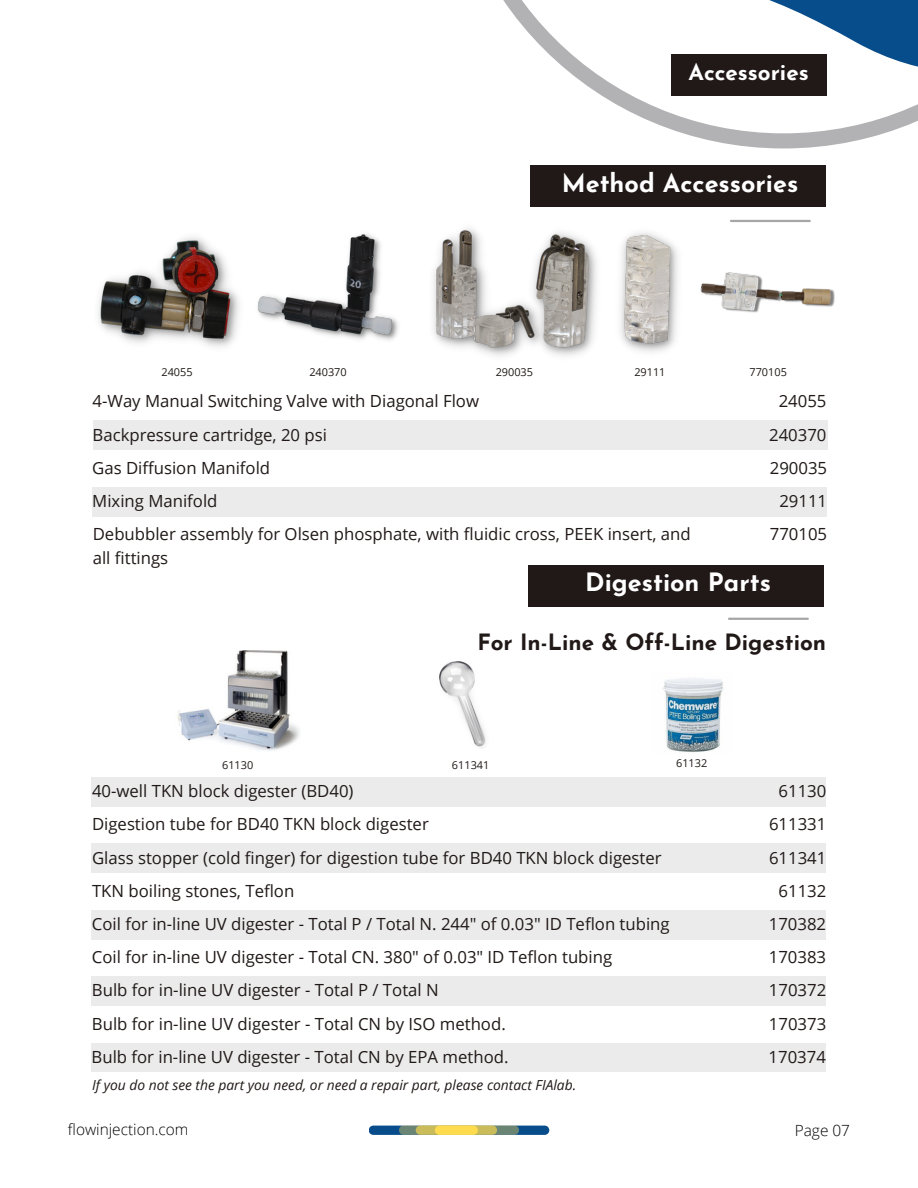
<style>
.page{position:relative;width:918px;height:1188px;background:#fff}
.page>*{position:absolute;margin:0;border:0;box-sizing:border-box;transform-origin:0 0}
.t1{font:700 25.2px "Josefin Sans";color:#fff}
.t2{font:700 22.5px "Josefin Sans";color:#201917}
.t3{font:700 22.5px "Josefin Sans";color:#fff}
.t4{font:16.8px/24px "Open Sans";color:#201917}
.t5{font:300 15.45px "Open Sans";color:#000}
.t6{font:italic 13.8px "Open Sans";color:#201917}
.t7{font:10.95px "Open Sans";color:#201917}
</style>
<div class="page">
<svg style="left:683px;top:133px;width:201px;height:15px;fill:#b2b2b4"></svg>
<div style="left:671px;top:54px;width:155px;height:42px;background:#201917"></div>
<div style="left:530px;top:165px;width:296px;height:42px;background:#201917"></div>
<hr style="left:731px;top:220px;width:79px;height:2px;background:#a6a6a6">
<img style="left:433px;top:228px;width:94px;height:128px">
<img style="left:527px;top:232px;width:70px;height:124px">
<img style="left:620px;top:232px;width:58px;height:120px">
<img style="left:98px;top:237px;width:141px;height:110px">
<img style="left:257px;top:234px;width:141px;height:106px">
<div style="left:92px;top:487px;width:735px;height:29px;background:#ebebec"></div>
<div style="left:93px;top:421px;width:734px;height:29px;background:#ebebec"></div>
<div style="left:528px;top:565px;width:296px;height:41px;background:#201917"></div>
<hr style="left:729px;top:618px;width:79px;height:2px;background:#a6a6a6">
<img style="left:177px;top:650px;width:123px;height:101px">
<img style="left:439px;top:661px;width:47px;height:87px">
<img style="left:662px;top:678px;width:62px;height:74px">
<div style="left:92px;top:977px;width:734px;height:28px;background:#ebebec"></div>
<div style="left:92px;top:910px;width:734px;height:29px;background:#ebebec"></div>
<div style="left:92px;top:1043px;width:734px;height:29px;background:#ebebec"></div>
<div style="left:92px;top:777px;width:734px;height:29px;background:#ebebec"></div>
<div style="left:92px;top:844px;width:734px;height:29px;background:#ebebec"></div>
<img style="left:701px;top:272px;width:134px;height:41px">
<svg style="left:369px;top:1125px;width:180px;height:10px;background:#869775"></svg>
<svg style="left:503px;top:0;width:415px;height:80px"></svg>
<h2 class="t3" style="left:688px;top:63px;width:122px">Accessories</h2>
<p class="t7" style="left:161px;top:364px;width:33px">24055</p>
<p class="t7" style="left:309px;top:364px;width:39px">240370</p>
<h1 class="t1" style="left:562px;top:173px;width:238px">Method Accessories</h1>
<p class="t7" style="left:496px;top:364px;width:39px">290035</p>
<p class="t7" style="left:634px;top:364px;width:33px">29111</p>
<p class="t7" style="left:750px;top:364px;width:39px">770105</p>
<p class="t4" style="left:93px;top:389px;width:388px">4-Way Manual Switching Valve with Diagonal Flow</p>
<p class="t4" style="left:779px;top:389px;width:49px">24055</p>
<p class="t4" style="left:93px;top:422px;width:236px">Backpressure cartridge, 20 psi</p>
<p class="t4" style="left:769px;top:422px;width:59px">240370</p>
<p class="t4" style="left:92px;top:455px;width:179px">Gas Diffusion Manifold</p>
<p class="t4" style="left:770px;top:455px;width:59px">290035</p>
<p class="t4" style="left:92px;top:489px;width:127px">Mixing Manifold</p>
<p class="t4" style="left:779px;top:489px;width:49px">29111</p>
<p class="t4" style="left:93px;top:522px;width:599px">Debubbler assembly for Olsen phosphate, with fluidic cross, PEEK insert, and all fittings</p>
<p class="t4" style="left:770px;top:522px;width:59px">770105</p>
<h1 class="t1" style="left:585px;top:572px;width:187px">Digestion Parts</h1>
<h2 class="t2" style="left:477px;top:634px;width:350px">For In-Line &amp; Off-Line Digestion</h2>
<p class="t7" style="left:222px;top:757px;width:33px">61130</p>
<p class="t7" style="left:452px;top:757px;width:39px">611341</p>
<p class="t7" style="left:676px;top:755px;width:33px">61132</p>
<p class="t4" style="left:92px;top:779px;width:263px">40-well TKN block digester (BD40)</p>
<p class="t4" style="left:779px;top:779px;width:49px">61130</p>
<p class="t4" style="left:92px;top:812px;width:338px">Digestion tube for BD40 TKN block digester</p>
<p class="t4" style="left:769px;top:812px;width:59px">611331</p>
<p class="t4" style="left:92px;top:845px;width:571px">Glass stopper (cold finger) for digestion tube for BD40 TKN block digester</p>
<p class="t4" style="left:769px;top:845px;width:59px">611341</p>
<p class="t4" style="left:92px;top:878px;width:204px">TKN boiling stones, Teflon</p>
<p class="t4" style="left:779px;top:878px;width:49px">61132</p>
<p class="t4" style="left:92px;top:912px;width:579px">Coil for in-line UV digester - Total P / Total N. 244" of 0.03" ID Teflon tubing</p>
<p class="t4" style="left:769px;top:912px;width:59px">170382</p>
<p class="t4" style="left:92px;top:945px;width:522px">Coil for in-line UV digester - Total CN. 380" of 0.03" ID Teflon tubing</p>
<p class="t4" style="left:769px;top:945px;width:59px">170383</p>
<p class="t4" style="left:92px;top:978px;width:348px">Bulb for in-line UV digester - Total P / Total N</p>
<p class="t4" style="left:769px;top:978px;width:59px">170372</p>
<p class="t4" style="left:92px;top:1011px;width:415px">Bulb for in-line UV digester - Total CN by ISO method.</p>
<p class="t4" style="left:769px;top:1011px;width:59px">170373</p>
<p class="t4" style="left:92px;top:1044px;width:418px">Bulb for in-line UV digester - Total CN by EPA method.</p>
<p class="t4" style="left:769px;top:1044px;width:59px">170374</p>
<p class="t6" style="left:92px;top:1075px;width:486px">If you do not see the part you need, or need a repair part, please contact FIAlab.</p>
<p class="t5" style="left:68px;top:1119px;width:122px">flowinjection.com</p>
<p class="t5" style="left:795px;top:1119px;width:57px">Page 07</p>
</div>
